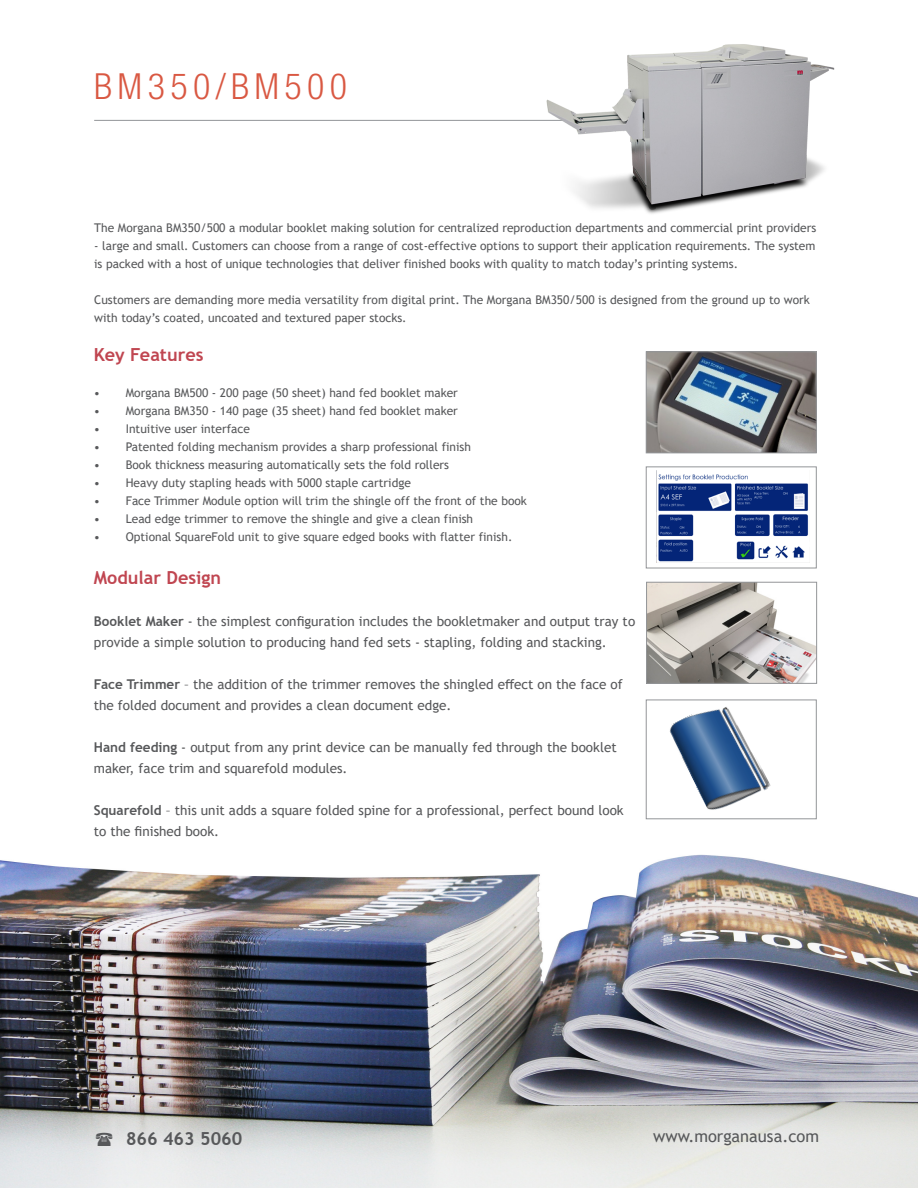
<style>
.page{position:relative;width:918px;height:1188px;background:#fff}
.page>*{position:absolute;margin:0;border:0;box-sizing:border-box;transform-origin:0 0}
.t1{font:300 condensed 36px "Helvetica Neue LTW1 G";letter-spacing:.15em;color:#d95842}
.Paragraph_Style_1{font:700 18px "Trebuchet MS";color:#c04651}
.Paragraph_Style_1-2{font:700 18px "Trebuchet MS";color:#57585a}
.t2{font:16.5px "Trebuchet MS";color:#57585a}
.t3{font:13.5px/21px "Trebuchet MS";color:#57585a}
.Paragraph_Style_1-3{font:12px/18px "Trebuchet MS";color:#57585a}
.s1{font-weight:700}
</style>
<div class="page">
<img style="left:0;top:818px;width:918px;height:370px">
<img style="left:669px;top:707px;width:102px;height:103px">
<div style="left:646px;top:700px;width:171px;height:119px;border:1px solid #939598"></div>
<img style="left:648px;top:584px;width:167px;height:98px">
<div style="left:646px;top:582px;width:171px;height:102px;border:1px solid #939598"></div>
<hr style="left:94px;top:120px;width:527px;height:1px;background:#939598">
<img style="left:656px;top:470px;width:152px;height:92px">
<div style="left:646px;top:466px;width:171px;height:102px;border:1px solid #939598"></div>
<img style="left:648px;top:353px;width:167px;height:98px">
<div style="left:646px;top:351px;width:171px;height:102px;border:1px solid #939598"></div>
<img style="left:534px;top:44px;width:301px;height:170px">
<svg style="left:96px;top:1132px;width:17px;height:14px"></svg>
<p class="t1" style="left:94px;top:65px;width:255px">BM350/BM500</p>
<p class="Paragraph_Style_1-3" style="left:94px;top:219px;width:724px">The Morgana BM350/500 a modular booklet making solution for centralized reproduction departments and commercial print providers</p>
<p class="Paragraph_Style_1-3" style="left:94px;top:237px;width:723px">- large and small. Customers can choose from a range of cost-effective options to support their application requirements. The system is packed with a host of unique technologies that deliver finished books with quality to match today’s printing systems.</p>
<p class="Paragraph_Style_1-3" style="left:94px;top:291px;width:717px">Customers are demanding more media versatility from digital print. The Morgana BM350/500 is designed from the ground up to work with today’s coated, uncoated and textured paper stocks.</p>
<p class="Paragraph_Style_1" style="left:94px;top:344px;width:111px">Key Features</p>
<p class="Paragraph_Style_1-3" style="left:94px;top:384px;width:366px">• Morgana BM500 - 200 page (50 sheet) hand fed booklet maker</p>
<p class="Paragraph_Style_1-3" style="left:94px;top:402px;width:366px">• Morgana BM350 - 140 page (35 sheet) hand fed booklet maker</p>
<p class="Paragraph_Style_1-3" style="left:94px;top:420px;width:158px">• Intuitive user interface</p>
<p class="Paragraph_Style_1-3" style="left:94px;top:438px;width:379px">• Patented folding mechanism provides a sharp professional finish</p>
<p class="Paragraph_Style_1-3" style="left:94px;top:456px;width:357px">• Book thickness measuring automatically sets the fold rollers</p>
<p class="Paragraph_Style_1-3" style="left:94px;top:474px;width:319px">• Heavy duty stapling heads with 5000 staple cartridge</p>
<p class="Paragraph_Style_1-3" style="left:94px;top:492px;width:435px">• Face Trimmer Module option will trim the shingle off the front of the book</p>
<p class="Paragraph_Style_1-3" style="left:94px;top:510px;width:381px">• Lead edge trimmer to remove the shingle and give a clean finish</p>
<p class="Paragraph_Style_1-3" style="left:94px;top:528px;width:420px">• Optional SquareFold unit to give square edged books with flatter finish.</p>
<p class="Paragraph_Style_1" style="left:94px;top:566px;width:129px">Modular Design</p>
<p class="t3" style="left:94px;top:611px;width:543px"><span class="s1">Booklet Maker</span> - the simplest configuration includes the bookletmaker and output tray to provide a simple solution to producing hand fed sets - stapling, folding and stacking.</p>
<p class="t3" style="left:94px;top:674px;width:530px"><span class="s1">Face Trimmer</span> – the addition of the trimmer removes the shingled effect on the face of the folded document and provides a clean document edge.</p>
<p class="t3" style="left:94px;top:737px;width:524px"><span class="s1">Hand feeding</span> - output from any print device can be manually fed through the booklet maker, face trim and squarefold modules.</p>
<p class="t3" style="left:94px;top:800px;width:531px"><span class="s1">Squarefold</span> – this unit adds a square folded spine for a professional, perfect bound look to the finished book.</p>
<p class="Paragraph_Style_1-2" style="left:126px;top:1127px;width:118px">866 463 5060</p>
<p class="t2" style="left:653px;top:1126px;width:167px">www.morganausa.com</p>
</div>
